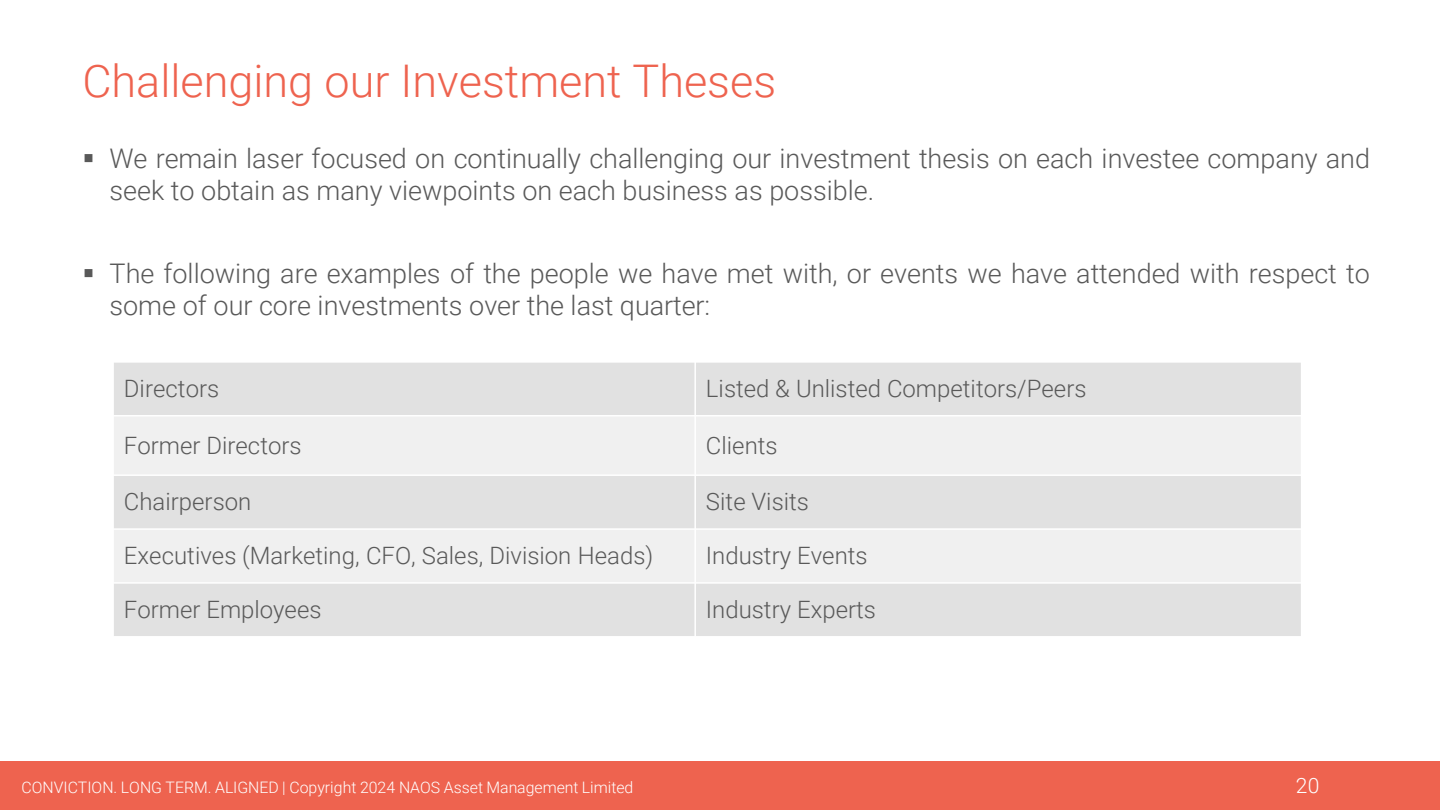
<style>
.page{position:relative;width:1440px;height:810px;background:#fff}
.page>*{position:absolute;margin:0;border:0;box-sizing:border-box;transform-origin:0 0}
.t1{font:300 45px "Roboto";color:#ee634f}
.t2{font:300 27px/32.4px "Roboto";color:#595959}
.t3{font:300 24px "Roboto";color:#595959}
.t4{font:300 21px "Roboto";color:#fff}
.t5{font:300 15.9px "Roboto";color:#fff}
</style>
<div class="page">
<div style="left:0;top:761px;width:1440px;height:49px;background:#ee634f"></div>
<div style="left:113px;top:362px;width:582px;height:54px;background:#e1e1e1"></div>
<div style="left:695px;top:362px;width:607px;height:54px;background:#e1e1e1"></div>
<div style="left:113px;top:416px;width:582px;height:59px;background:#f0f0f0"></div>
<div style="left:695px;top:416px;width:607px;height:59px;background:#f0f0f0"></div>
<div style="left:113px;top:475px;width:582px;height:54px;background:#e1e1e1"></div>
<div style="left:695px;top:475px;width:607px;height:54px;background:#e1e1e1"></div>
<div style="left:113px;top:529px;width:582px;height:54px;background:#f0f0f0"></div>
<div style="left:695px;top:529px;width:607px;height:54px;background:#f0f0f0"></div>
<div style="left:113px;top:583px;width:582px;height:54px;background:#e1e1e1"></div>
<div style="left:695px;top:583px;width:607px;height:54px;background:#e1e1e1"></div>
<hr style="left:694px;top:361px;width:2px;height:277px;background:#fff">
<hr style="left:112px;top:415px;width:1190px;height:2px;background:#fff">
<hr style="left:112px;top:474px;width:1190px;height:2px;background:#fff">
<hr style="left:112px;top:528px;width:1190px;height:2px;background:#fff">
<hr style="left:112px;top:582px;width:1190px;height:2px;background:#fff">
<hr style="left:112px;top:361px;width:2px;height:277px;background:#fff">
<hr style="left:1301px;top:361px;width:1px;height:277px;background:#fff">
<hr style="left:112px;top:361px;width:1190px;height:2px;background:#fff">
<hr style="left:112px;top:636px;width:1190px;height:2px;background:#fff">
<p class="t1" style="left:82px;top:49px;width:695px">Challenging our Investment Theses</p>
<p class="t2" style="left:110px;top:141px;width:1262px;text-indent:-27px">▪ We remain laser focused on continually challenging our investment thesis on each investee company and seek to obtain as many viewpoints on each business as possible.</p>
<p class="t2" style="left:110px;top:256px;width:1262px;text-indent:-27px">▪ The following are examples of the people we have met with, or events we have attended with respect to some of our core investments over the last quarter:</p>
<p class="t3" style="left:124px;top:372px;width:97px">Directors</p>
<p class="t3" style="left:706px;top:372px;width:382px">Listed &amp; Unlisted Competitors/Peers</p>
<p class="t3" style="left:124px;top:428px;width:179px">Former Directors</p>
<p class="t3" style="left:706px;top:428px;width:73px">Clients</p>
<p class="t3" style="left:124px;top:485px;width:129px">Chairperson</p>
<p class="t3" style="left:706px;top:485px;width:105px">Site Visits</p>
<p class="t3" style="left:124px;top:539px;width:531px">Executives (Marketing, CFO, Sales, Division Heads)</p>
<p class="t3" style="left:706px;top:539px;width:163px">Industry Events</p>
<p class="t3" style="left:124px;top:593px;width:199px">Former Employees</p>
<p class="t3" style="left:706px;top:593px;width:172px">Industry Experts</p>
<p class="t5" style="left:22px;top:776px;width:613px">CONVICTION. LONG TERM. ALIGNED | Copyright 2024 NAOS Asset Management Limited</p>
<p class="t4" style="left:1296px;top:771px;width:25px">20</p>
</div>
